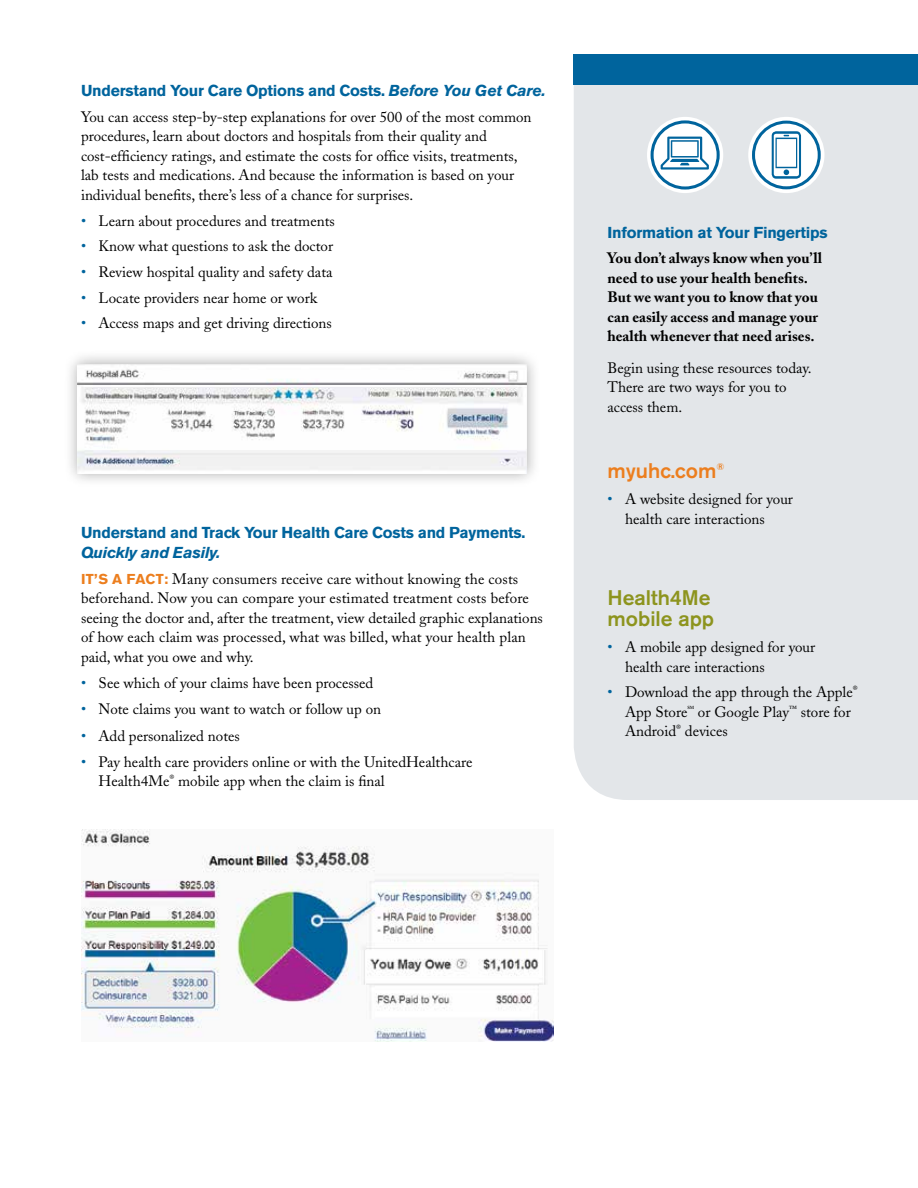
<style>
.page{position:relative;width:918px;height:1188px;background:#fff}
.page>*{position:absolute;margin:0;border:0;box-sizing:border-box;transform-origin:0 0}
.t1{font:500 21px/21px "Akzidenz Grotesk BE";color:#8d941e}
.t2{font:500 21px "Akzidenz Grotesk BE";color:#ec7e1e}
.t3{font:700 15.75px "Akzidenz Grotesk BE";letter-spacing:-.015em;color:#00649d}
.t4{font:italic 700 15.75px "Akzidenz Grotesk BE";letter-spacing:-.015em;color:#00649d}
.t5{font:15px/19.5px "Adobe Caslon";color:#000}
.t6{font:700 15px/19.5px "Adobe Caslon";color:#000}
.t7{font:600 4.35px "Adobe Caslon";color:#000}
.s1{font-style:italic}
.s2{color:#00649d}
.s3{font-family:"Akzidenz Grotesk BE";font-weight:700;font-size:14.25px;color:#ec7e1e}
</style>
<div class="page">
<div style="left:574px;top:84px;width:344px;height:716px;background:#e3e6e9"></div>
<div style="left:574px;top:54px;width:344px;height:30px;background:#00649d"></div>
<div style="left:63px;top:350px;width:478px;height:137px;background:#000;opacity:.35"></div>
<img style="left:78px;top:364px;width:449px;height:109px">
<div style="left:748px;top:117px;width:76px;height:76px;background:#fff;border-radius:50%"></div>
<svg style="left:752px;top:121px;width:69px;height:68px"></svg>
<div style="left:647px;top:117px;width:76px;height:76px;background:#fff;border-radius:50%"></div>
<svg style="left:651px;top:120px;width:69px;height:70px"></svg>
<img style="left:81px;top:829px;width:473px;height:213px">
<p class="t3" style="left:81px;top:81px;width:466px">Understand Your Care Options and Costs. <span class="s1">Before You Get Care.</span></p>
<p class="t5" style="left:81px;top:107px;width:452px">You can access step-by-step explanations for over 500 of the most common procedures, learn about doctors and hospitals from their quality and cost-efficiency ratings, and estimate the costs for office visits, treatments, lab tests and medications. And because the information is based on your individual benefits, there’s less of a chance for surprises.</p>
<p class="t5" style="left:81px;top:211px;width:255px"><span class="s2">•</span> Learn about procedures and treatments</p>
<p class="t5" style="left:81px;top:237px;width:254px"><span class="s2">•</span> Know what questions to ask the doctor</p>
<p class="t5" style="left:81px;top:262px;width:253px"><span class="s2">•</span> Review hospital quality and safety data</p>
<p class="t5" style="left:81px;top:288px;width:238px"><span class="s2">•</span> Locate providers near home or work</p>
<p class="t5" style="left:81px;top:314px;width:252px"><span class="s2">•</span> Access maps and get driving directions</p>
<p class="t3" style="left:81px;top:523px;width:446px">Understand and Track Your Health Care Costs and Payments.</p>
<p class="t4" style="left:81px;top:543px;width:141px">Quickly and Easily.</p>
<p class="t5" style="left:81px;top:569px;width:464px"><span class="s3">IT’S A FACT:</span> Many consumers receive care without knowing the costs beforehand. Now you can compare your estimated treatment costs before seeing the doctor and, after the treatment, view detailed graphic explanations of how each claim was processed, what was billed, what your health plan paid, what you owe and why.</p>
<p class="t5" style="left:81px;top:673px;width:294px"><span class="s2">•</span> See which of your claims have been processed</p>
<p class="t5" style="left:81px;top:700px;width:302px"><span class="s2">•</span> Note claims you want to watch or follow up on</p>
<p class="t5" style="left:81px;top:726px;width:160px"><span class="s2">•</span> Add personalized notes</p>
<p class="t5" style="left:99px;top:752px;width:375px;text-indent:-18px"><span class="s2">•</span> Pay health care providers online or with the UnitedHealthcare<br>Health4Me<sup>®</sup> mobile app when the claim is final</p>
<p class="t3" style="left:608px;top:223px;width:222px">Information at Your Fingertips</p>
<p class="t6" style="left:608px;top:248px;width:216px">You don’t always know when you’ll need to use your health benefits.<br>But we want you to know that you can easily access and manage your health whenever that need arises.</p>
<p class="t5" style="left:608px;top:358px;width:206px">Begin using these resources today.<br>There are two ways for you to access them.</p>
<h1 class="t2" style="left:608px;top:458px;width:118px">myuhc.com<sup>®</sup></h1>
<p class="t5" style="left:625px;top:490px;width:170px;text-indent:-18px"><span class="s2">•</span> A website designed for your health care interactions</p>
<h1 class="t1" style="left:608px;top:587px;width:108px">Health4Me mobile app</h1>
<p class="t5" style="left:625px;top:638px;width:192px;text-indent:-18px"><span class="s2">•</span> A mobile app designed for your health care interactions</p>
<p class="t5" style="left:625px;top:683px;width:234px;text-indent:-18px"><span class="s2">•</span> Download the app through the Apple<sup>®<br></sup>App Store</p>
<p class="t5" style="left:625px;top:702px;width:227px;text-indent:73px">or Google Play<sup>™</sup> store for<br>Android<sup>®</sup> devices</p>
<p class="t7" style="left:687px;top:705px;width:8px">SM</p>
</div>
